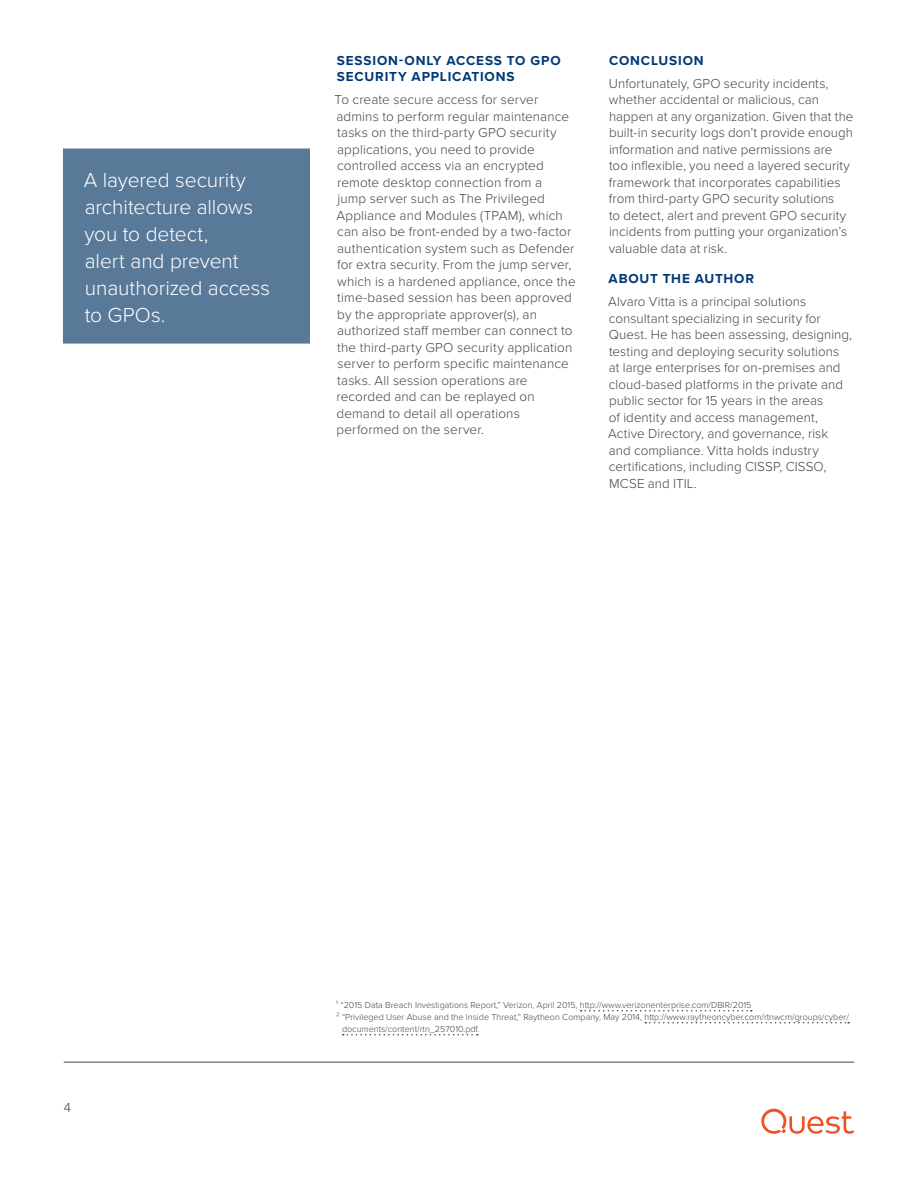
<style>
.page{position:relative;width:918px;height:1188px;background:#fff}
.page>*{position:absolute;margin:0;border:0;box-sizing:border-box;transform-origin:0 0}
._14_Callout_Box_Medi{font:300 21px/27px "Proxima Nova";letter-spacing:-.005em;color:#fff}
.t1{font:300 13.5px/16.5px "Proxima Nova";letter-spacing:.01em;color:#444}
._05_Section_Heading{font:700 13.5px/16.5px "Proxima Nova";letter-spacing:.065em;color:#003876}
._60_Footer{font:300 9px/12px "Proxima Nova";color:#444}
</style>
<div class="page">
<hr style="left:64px;top:1062px;width:790px;height:1px;background:#444">
<svg style="left:761px;top:1108px;width:93px;height:26px"></svg>
<div style="left:64px;top:149px;width:245px;height:194px;background:#597999"></div>
<div style="left:63px;top:148px;width:247px;height:196px;border:2px solid #597999"></div>
<svg style="left:581px;top:1010px;width:171px;height:1px"></svg>
<svg style="left:645px;top:1022px;width:204px;height:1px"></svg>
<svg style="left:343px;top:1034px;width:135px;height:1px"></svg>
<p class="_14_Callout_Box_Medi" style="left:84px;top:165px;width:188px">A layered security architecture allows you to detect,<br>alert and prevent unauthorized access to GPOs.</p>
<p class="_05_Section_Heading" style="left:337px;top:52px;width:225px">SESSION-ONLY ACCESS TO GPO<br>SECURITY APPLICATIONS</p>
<p class="t1" style="left:335px;top:91px;width:243px">To create secure access for server admins to perform regular maintenance tasks on the third-party GPO security applications, you need to provide controlled access via an encrypted remote desktop connection from a<br>jump server such as The Privileged Appliance and Modules (TPAM), which can also be front-ended by a two-factor authentication system such as Defender for extra security. From the jump server, which is a hardened appliance, once the time-based session has been approved by the appropriate approver(s), an authorized staff member can connect to the third-party GPO security application server to perform specific maintenance tasks. All session operations are recorded and can be replayed on demand to detail all operations performed on the server.</p>
<p class="_05_Section_Heading" style="left:609px;top:52px;width:96px">CONCLUSION</p>
<p class="t1" style="left:609px;top:75px;width:246px">Unfortunately, GPO security incidents, whether accidental or malicious, can happen at any organization. Given that the built-in security logs don’t provide enough information and native permissions are too inflexible, you need a layered security framework that incorporates capabilities from third-party GPO security solutions<br>to detect, alert and prevent GPO security incidents from putting your organization’s valuable data at risk.</p>
<p class="_05_Section_Heading" style="left:609px;top:270px;width:147px">ABOUT THE AUTHOR</p>
<p class="t1" style="left:608px;top:293px;width:245px">Alvaro Vitta is a principal solutions consultant specializing in security for Quest. He has been assessing, designing, testing and deploying security solutions at large enterprises for on-premises and cloud-based platforms in the private and public sector for 15 years in the areas<br>of identity and access management, Active Directory, and governance, risk and compliance. Vitta holds industry certifications, including CISSP, CISSO, MCSE and ITIL.</p>
<p class="t1" style="left:64px;top:1099px;width:9px">4</p>
<p class="_60_Footer" style="left:336px;top:999px;width:417px">¹ “2015 Data Breach Investigations Report,” Verizon, April 2015, http://www.verizonenterprise.com/DBIR/2015</p>
<p class="_60_Footer" style="left:342px;top:1011px;width:508px;text-indent:-6px">² “Privileged User Abuse and the Inside Threat,” Raytheon Company, May 2014, http://www.raytheoncyber.com/rtnwcm/groups/cyber/ documents/content/rtn_257010.pdf.</p>
</div>
